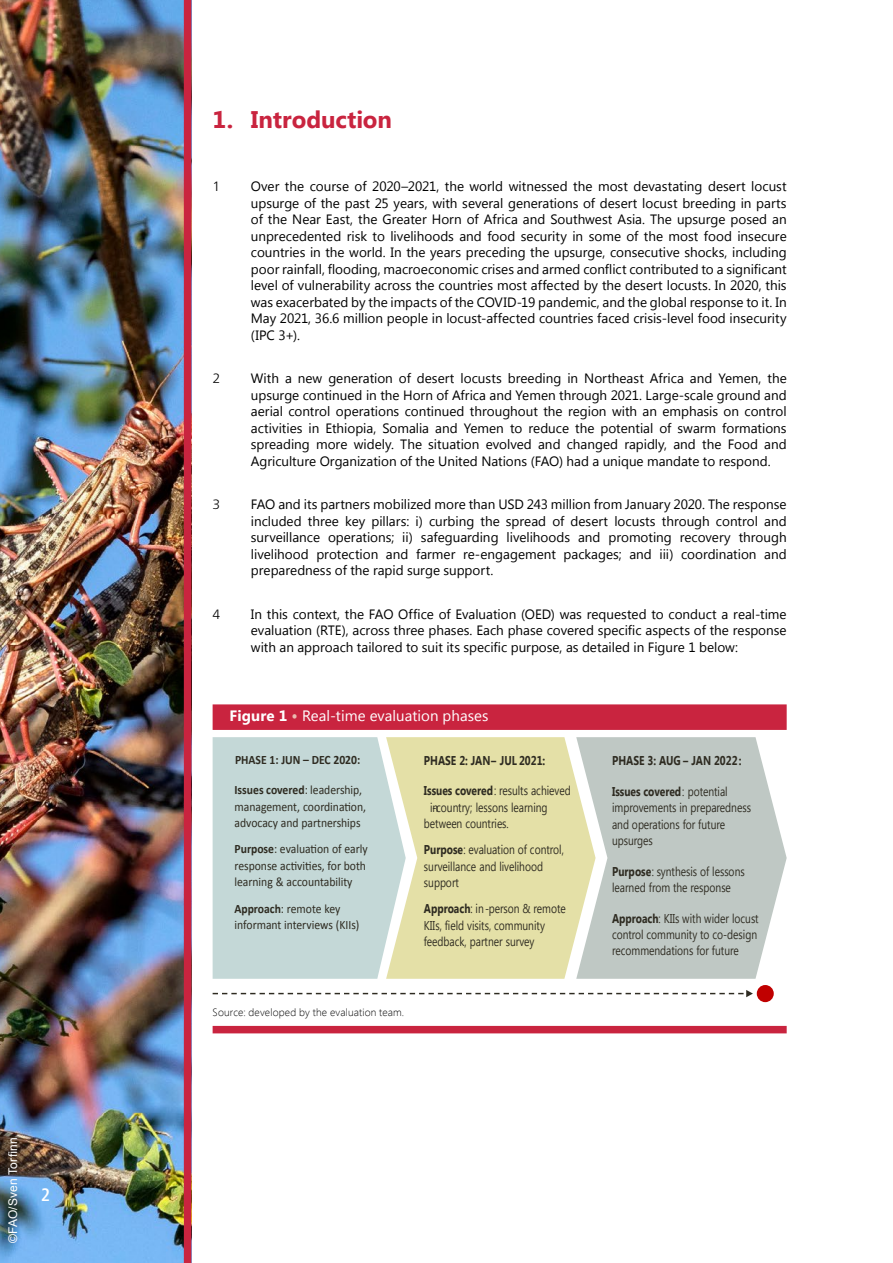
<style>
.page{position:relative;width:893px;height:1263px;background:#fff}
.page>*{position:absolute;margin:0;border:0;box-sizing:border-box;transform-origin:0 0}
.Heading_1_-_no_numb{font:700 24px "Segoe UI";letter-spacing:-.005em;color:#c9243f}
.t1{font:500 condensed 18px "Frutiger Neue LTCYR";color:#fff}
.Box_number___tit_Ne{font:15px "Segoe UI";letter-spacing:.005em;color:#fff}
.t2{font:13.5px/16.5px "Segoe UI";color:#000;text-align:justify}
.t3{font:300 13.5px "Frutiger Neue LTCYR";color:#000}
.t4{font:12.75px/16.4px "Segoe UI";letter-spacing:-.005em;color:#2e2b21;scale:.8 1}
.t5{font:12.75px/16.4px "Calibri";color:#2e2b21;scale:.91 1}
.t6{font:700 12.75px "Segoe UI";color:#2e2b21;scale:.8 1}
.t7{font:700 12.75px "Calibri";color:#2e2b21;scale:.91 1}
.disclaimer{font:12px "Arial";letter-spacing:.005em;color:#fff}
.Footnote_Text{font:300 10.5px "Segoe UI";letter-spacing:.015em;color:#000}
.s1{font-weight:700}
.s2{font-weight:700;font-size:16.95px;color:#eabab0}
</style>
<div class="page">
<img style="left:0;top:0;width:184px;height:1263px">
<div style="left:184px;top:0;width:7px;height:1263px;background:#c9243f"></div>
<div style="left:213px;top:704px;width:574px;height:26px;background:#c9243f"></div>
<div style="left:213px;top:737px;width:173px;height:242px;background:#c4d8d7"></div>
<svg style="left:386px;top:737px;width:190px;height:242px;background:#e4e1ad"></svg>
<svg style="left:576px;top:737px;width:211px;height:242px;background:#c7cfca"></svg>
<svg style="left:213px;top:990px;width:540px;height:7px"></svg>
<div style="left:757px;top:985px;width:17px;height:17px;background:#c00000;border-radius:50%"></div>
<div style="left:213px;top:1026px;width:574px;height:7px;background:#c9243f"></div>
<svg style="left:0;top:1128px;width:35px;height:51px;background:#584f4c"></svg>
<p class="disclaimer" style="left:5px;top:1243px;width:107px;rotate:-90deg">©FAO/Sven Torfinn</p>
<h2 class="t1" style="left:41px;top:1184px;width:11px">2</h2>
<p class="Heading_1_-_no_numb" style="left:213px;top:102px;width:181px">1. Introduction</p>
<p class="t3" style="left:213px;top:178px;width:9px">1</p>
<p class="t2" style="left:251px;top:177px;width:537px">Over the course of 2020–2021, the world witnessed the most devastating desert locust upsurge of the past 25 years, with several generations of desert locust breeding in parts of the Near East, the Greater Horn of Africa and Southwest Asia. The upsurge posed an unprecedented risk to livelihoods and food security in some of the most food insecure countries in the world. In the years preceding the upsurge, consecutive shocks, including poor rainfall, flooding, macroeconomic crises and armed conflict contributed to a significant level of vulnerability across the countries most affected by the desert locusts. In 2020, this was exacerbated by the impacts of the COVID-19 pandemic, and the global response to it. In May 2021, 36.6 million people in locust-affected countries faced crisis-level food insecurity (IPC 3+).</p>
<p class="t3" style="left:213px;top:370px;width:9px">2</p>
<p class="t2" style="left:251px;top:369px;width:537px">With a new generation of desert locusts breeding in Northeast Africa and Yemen, the upsurge continued in the Horn of Africa and Yemen through 2021. Large-scale ground and aerial control operations continued throughout the region with an emphasis on control activities in Ethiopia, Somalia and Yemen to reduce the potential of swarm formations spreading more widely. The situation evolved and changed rapidly, and the Food and Agriculture Organization of the United Nations (FAO) had a unique mandate to respond.</p>
<p class="t3" style="left:213px;top:496px;width:9px">3</p>
<p class="t2" style="left:251px;top:495px;width:537px">FAO and its partners mobilized more than USD 243 million from January 2020. The response included three key pillars: i) curbing the spread of desert locusts through control and surveillance operations; ii) safeguarding livelihoods and promoting recovery through livelihood protection and farmer re-engagement packages; and iii) coordination and preparedness of the rapid surge support.</p>
<p class="t3" style="left:213px;top:606px;width:9px">4</p>
<p class="t2" style="left:251px;top:605px;width:537px">In this context, the FAO Office of Evaluation (OED) was requested to conduct a real-time evaluation (RTE), across three phases. Each phase covered specific aspects of the response with an approach tailored to suit its specific purpose, as detailed in Figure 1 below:</p>
<p class="Box_number___tit_Ne" style="left:230px;top:706px;width:260px"><span class="s1">Figure 1</span> <span class="s2">•</span> Real-time evaluation phases</p>
<p class="t7" style="left:235px;top:751px;width:139px">PHASE 1: JUN – DEC 2020:</p>
<p class="t6" style="left:424px;top:751px;width:153px">PHASE 2: JAN– JUL 2021:</p>
<p class="t6" style="left:612px;top:752px;width:163px">PHASE 3: AUG – JAN 2022:</p>
<p class="t5" style="left:235px;top:782px;width:146px"><span class="s1">Issues covered</span>: leadership, management, coordination, advocacy and partnerships</p>
<p class="t5" style="left:234px;top:841px;width:148px"><span class="s1">Purpose</span>: evaluation of early response activities, for both learning &amp; accountability</p>
<p class="t5" style="left:234px;top:900px;width:139px"><span class="s1">Approach</span>: remote key informant interviews (KIIs)</p>
<p class="t4" style="left:424px;top:782px;width:185px"><span class="s1">Issues covered</span>: results achieved</p>
<p class="t4" style="left:430px;top:798px;width:149px">in-country; lessons learning</p>
<p class="t4" style="left:424px;top:815px;width:108px">between countries.</p>
<p class="t4" style="left:424px;top:841px;width:176px"><span class="s1">Purpose</span>: evaluation of control, surveillance and livelihood support</p>
<p class="t4" style="left:424px;top:900px;width:179px"><span class="s1">Approach</span>: in-person &amp; remote<br>KIIs, field visits, community feedback, partner survey</p>
<p class="Footnote_Text" style="left:213px;top:1005px;width:193px">Source: developed by the evaluation team.</p>
<p class="t4" style="left:612px;top:782px;width:175px"><span class="s1">Issues covered</span>: potential improvements in preparedness and operations for future upsurges</p>
<p class="t4" style="left:612px;top:862px;width:167px"><span class="s1">Purpose</span>: synthesis of lessons learned from the response</p>
<p class="t4" style="left:612px;top:909px;width:185px;text-align:justify"><span class="s1">Approach</span>: KIIs with wider locust control community to co-design recommendations for future</p>
</div>
